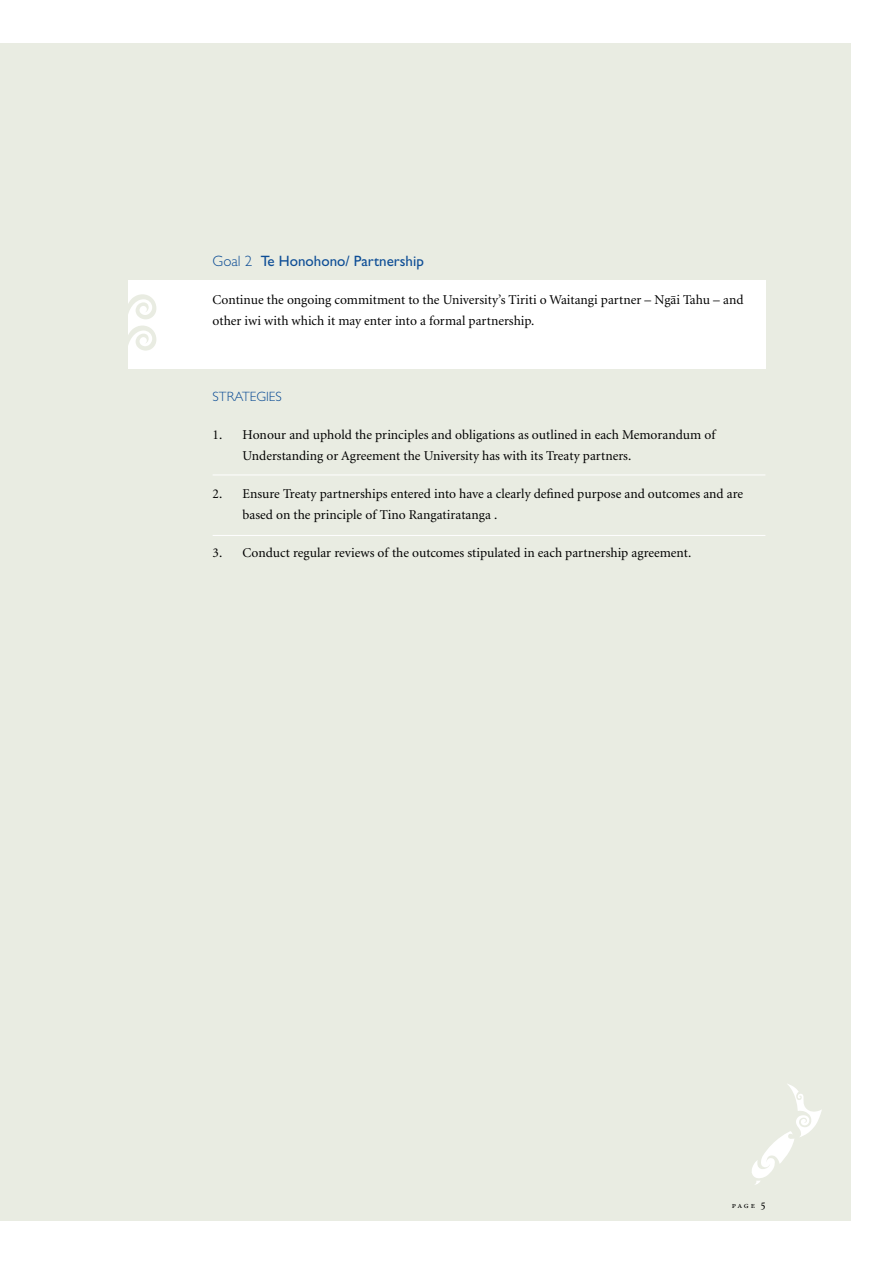
<style>
.page{position:relative;width:893px;height:1263px;background:#fff}
.page>*{position:absolute;margin:0;border:0;box-sizing:border-box;transform-origin:0 0}
.t1{font:15px "Gill Sans Maori";color:#0e4e96}
.t2{font:13.5px/21px "Minion Maori";color:#000}
.t3{font:300 13.5px "Gill Sans Maori";color:#0e4e96}
.t4{font:9px "Minion Exp";color:#000}
.s1{font-weight:300}
.s2{font-size:12px}
</style>
<div class="page">
<div style="left:0;top:43px;width:850px;height:1177px;background:#e9ece2"></div>
<div style="left:128px;top:281px;width:637px;height:88px;background:#fff"></div>
<svg style="left:128px;top:294px;width:28px;height:57px"></svg>
<svg style="left:752px;top:1084px;width:70px;height:101px"></svg>
<hr style="left:213px;top:475px;width:552px;height:1px;background:#fff">
<hr style="left:213px;top:535px;width:552px;height:1px;background:#fff">
<p class="t1" style="left:213px;top:253px;width:213px"><span class="s1">Goal 2</span> Te Honohono/ Partnership</p>
<p class="t2" style="left:213px;top:290px;width:532px">Continue the ongoing commitment to the University’s Tiriti o Waitangi partner – Ngäi Tahu – and other iwi with which it may enter into a formal partnership.</p>
<p class="t3" style="left:213px;top:389px;width:15px">STRATEGIE</p>
<p class="t3" style="left:276px;top:389px;width:8px">S</p>
<p class="t2" style="left:243px;top:425px;width:474px;text-indent:-30px">1. Honour and uphold the principles and obligations as outlined in each Memorandum of<br>Understanding or Agreement the University has with its Treaty partners.</p>
<p class="t2" style="left:243px;top:484px;width:502px;text-indent:-30px">2. Ensure Treaty partnerships entered into have a clearly defined purpose and outcomes and are based on the principle of Tino Rangatiratanga .</p>
<p class="t2" style="left:213px;top:543px;width:480px">3. Conduct regular reviews of the outcomes stipulated in each partnership agreement.</p>
<p class="t4" style="left:732px;top:1201px;width:35px">page <span class="s2">5</span></p>
</div>
